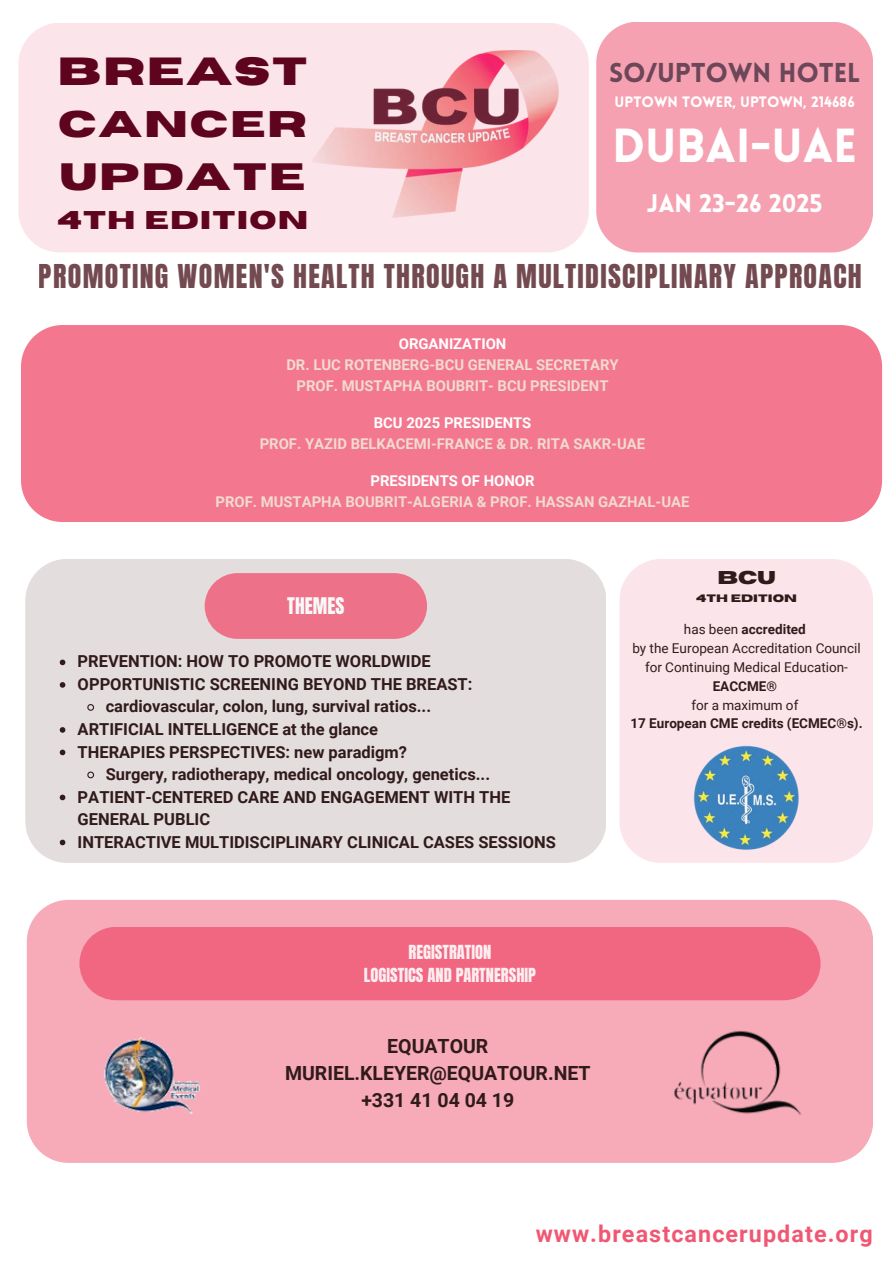
<style>
.page{position:relative;width:894px;height:1264px;background:#fff}
.page>*{position:absolute;margin:0;border:0;box-sizing:border-box;transform-origin:0 0}
.t1{font:900 46.65px "Lovelo";color:#fff}
.t2{font:700 39px "Horizon";letter-spacing:.045em;color:#5e041f}
.t3{font:700 37.95px "Horizon";letter-spacing:.045em;color:#5e041f}
.t4{font:700 36.9px "Horizon";letter-spacing:.045em;color:#5e041f}
.t5{font:27.9px "Anton";letter-spacing:.045em;color:#501d24}
.t6{font:900 26.7px "Lovelo";color:#6b4759}
.t7{font:700 25.5px "Horizon";letter-spacing:.045em;color:#5e041f}
.t8{font:900 24.9px "Lovelo";color:#fff}
.t9{font:700 23.25px "Roboto";letter-spacing:.05em;color:#f05773}
.t10{font:700 19.5px/27px "Roboto";color:#311b1a;text-align:center}
.t11{font:19.5px "Anton";color:#fff}
.t12{font:700 18.45px "Horizon";color:#311b1a}
.t13{font:700 16.5px "Roboto";color:#311b1a}
.t14{font:16.5px/22.5px "Anton";color:#fff;text-align:center}
.t15{font:700 14.85px "Roboto";color:#f1dad1}
.t16{font:700 14.85px "Roboto";color:#fff}
.t17{font:900 14.7px "Lovelo";color:#fff}
.t18{font:13.5px/18.8px "Roboto";color:#311b1a;text-align:center}
.t19{font:700 13.5px "Roboto";color:#311b1a}
.t20{font:700 10.8px "Horizon";color:#311b1a}
.s1{font-weight:400}
.s2{font-weight:700}
</style>
<div class="page">
<div style="left:27px;top:899px;width:845px;height:263px;background:#f7abb9"></div>
<div style="left:79px;top:926px;width:741px;height:74px;background:#f16781"></div>
<div style="left:21px;top:325px;width:860px;height:197px;background:#f3788f;border-radius:42px"></div>
<div style="left:25px;top:559px;width:581px;height:304px;background:#e4ddde"></div>
<svg style="left:60px;top:659px;width:5px;height:6px"></svg>
<svg style="left:60px;top:682px;width:5px;height:5px"></svg>
<svg style="left:86px;top:703px;width:9px;height:8px"></svg>
<svg style="left:60px;top:727px;width:5px;height:5px"></svg>
<svg style="left:60px;top:749px;width:5px;height:6px"></svg>
<svg style="left:86px;top:770px;width:9px;height:9px"></svg>
<svg style="left:60px;top:794px;width:5px;height:6px"></svg>
<svg style="left:60px;top:839px;width:5px;height:6px"></svg>
<svg style="left:204px;top:573px;width:223px;height:66px;background:#ec788d"></svg>
<img style="left:670px;top:1027px;width:134px;height:91px">
<img style="left:99px;top:1031px;width:107px;height:88px">
<div style="left:18px;top:23px;width:570px;height:229px;background:#fce5ea"></div>
<img style="left:311px;top:51px;width:247px;height:166px">
<div style="left:596px;top:22px;width:276px;height:230px;background:#f6a1b1;border-radius:42px"></div>
<div style="left:619px;top:559px;width:253px;height:304px;background:#fce5ea"></div>
<img style="left:684px;top:736px;width:124px;height:123px">
<p class="t2" style="left:58px;top:53px;width:251px">BREAST</p>
<p class="t4" style="left:58px;top:106px;width:250px">CANCER</p>
<p class="t3" style="left:60px;top:158px;width:247px">UPDATE</p>
<p class="t7" style="left:57px;top:208px;width:252px">4TH EDITION</p>
<h3 class="t5" style="left:39px;top:256px;width:824px">PROMOTING WOMEN'S HEALTH THROUGH A MULTIDISCIPLINARY APPROACH</h3>
<p class="t6" style="left:609px;top:62px;width:253px">SO/UPTOWN HOTEL</p>
<p class="t17" style="left:614px;top:96px;width:241px">UPTOWN TOWER, UPTOWN, 214686</p>
<p class="t1" style="left:612px;top:127px;width:246px">DUBAI-UAE</p>
<p class="t8" style="left:646px;top:194px;width:177px">JAN 23-26 2025</p>
<p class="t16" style="left:398px;top:335px;width:109px">ORGANIZATION</p>
<p class="t15" style="left:286px;top:356px;width:334px">DR. LUC ROTENBERG-BCU GENERAL SECRETARY</p>
<p class="t15" style="left:296px;top:377px;width:313px">PROF. MUSTAPHA BOUBRIT- BCU PRESIDENT</p>
<p class="t16" style="left:373px;top:414px;width:159px">BCU 2025 PRESIDENTS</p>
<p class="t15" style="left:259px;top:435px;width:387px">PROF. YAZID BELKACEMI-FRANCE &amp; DR. RITA SAKR-UAE</p>
<h2 class="t16" style="left:370px;top:472px;width:165px">PRESIDENTS OF HONOR</h2>
<p class="t15" style="left:215px;top:493px;width:475px">PROF. MUSTAPHA BOUBRIT-ALGERIA &amp; PROF. HASSAN GAZHAL-UAE</p>
<p class="t11" style="left:287px;top:591px;width:59px">THEMES</p>
<p class="t13" style="left:78px;top:652px;width:354px">PREVENTION: HOW TO PROMOTE WORLDWIDE</p>
<p class="t13" style="left:78px;top:674px;width:396px">OPPORTUNISTIC SCREENING BEYOND THE BREAST:</p>
<p class="t13" style="left:106px;top:697px;width:327px">cardiovascular, colon, lung, survival ratios...</p>
<p class="t13" style="left:78px;top:719px;width:302px">ARTIFICIAL INTELLIGENCE at the glance</p>
<p class="t13" style="left:78px;top:742px;width:331px">THERAPIES PERSPECTIVES: new paradigm?</p>
<p class="t13" style="left:106px;top:764px;width:386px">Surgery, radiotherapy, medical oncology, genetics...</p>
<p class="t13" style="left:78px;top:787px;width:434px">PATIENT-CENTERED CARE AND ENGAGEMENT WITH THE</p>
<p class="t13" style="left:78px;top:809px;width:134px">GENERAL PUBLIC</p>
<p class="t13" style="left:78px;top:832px;width:479px">INTERACTIVE MULTIDISCIPLINARY CLINICAL CASES SESSIONS</p>
<p class="t14" style="left:364px;top:941px;width:173px">REGISTRATION<br>LOGISTICS AND PARTNERSHIP</p>
<h1 class="t10" style="left:285px;top:1033px;width:307px">EQUATOUR<br>MURIEL.KLEYER@EQUATOUR.NET +331 41 04 04 19</h1>
<h5 class="t12" style="left:717px;top:568px;width:60px">BCU</h5>
<p class="t20" style="left:696px;top:593px;width:102px">4TH EDITION</p>
<p class="t19" style="left:683px;top:621px;width:123px"><span class="s1">has been</span> accredited</p>
<p class="t18" style="left:632px;top:639px;width:230px">by the European Accreditation Council for Continuing Medical Education-<br><span class="s2">EACCME®</span></p>
<p class="t18" style="left:691px;top:695px;width:108px">for a maximum of</p>
<p class="t19" style="left:630px;top:716px;width:233px">17 European CME credits (ECMEC®s).</p>
<p class="t9" style="left:535px;top:1219px;width:338px">www.breastcancerupdate.org</p>
</div>
